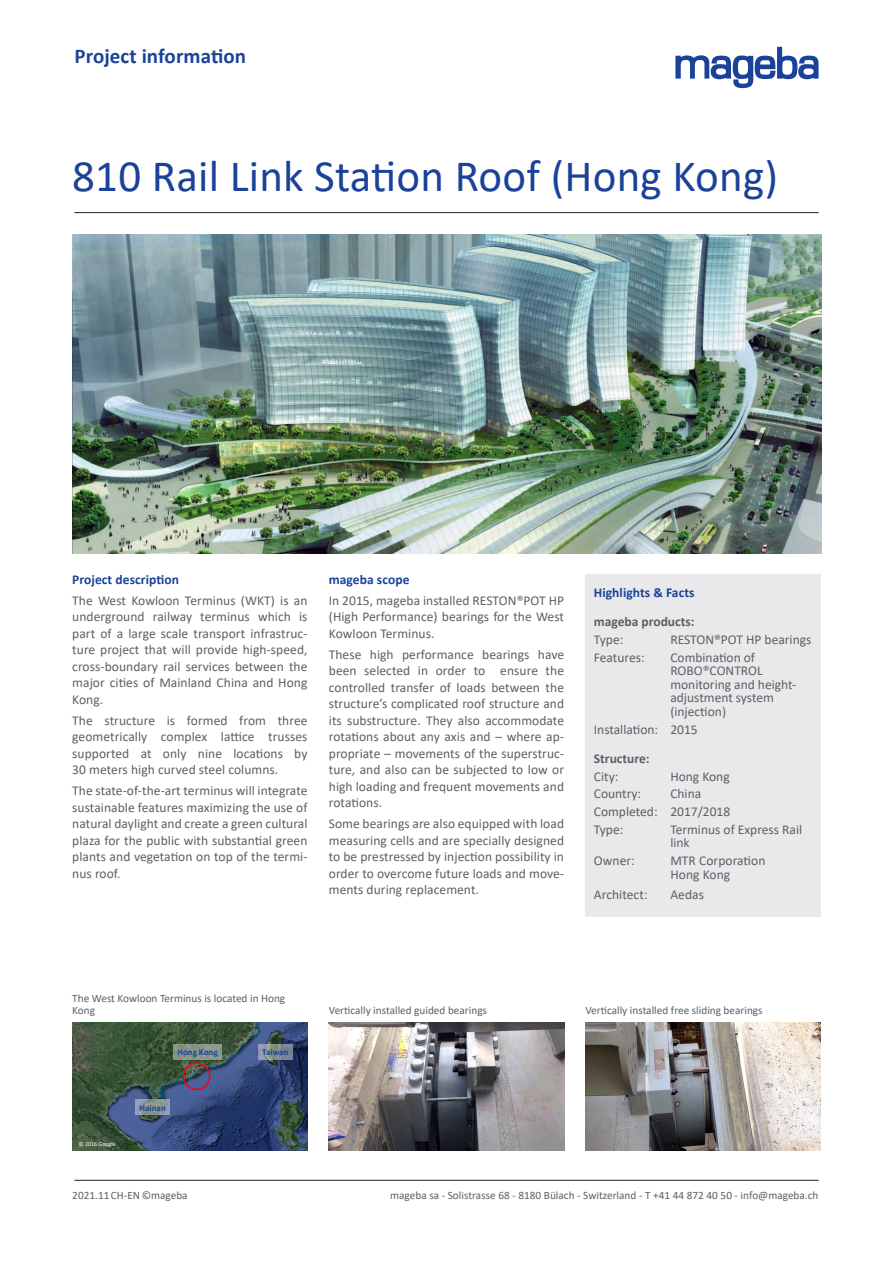
<style>
.page{position:relative;width:893px;height:1263px;background:#fff}
.page>*{position:absolute;margin:0;border:0;box-sizing:border-box;transform-origin:0 0}
.Header_top_Frontp{font:45px "Calibri";letter-spacing:.005em;color:#1b4299}
.t1{font:700 21px "Calibri";letter-spacing:.005em;color:#1b4299}
.Fliesstext{font:13.5px/16.5px "Calibri";letter-spacing:.005em;color:#5d5f63;text-align:justify}
.Aufzählung_Highlight{font:13.5px/13.5px "Calibri";color:#5d5f63}
.Title_Inhalt{font:700 13.5px "Calibri";letter-spacing:.005em;color:#1b4299}
.Highlight-Box_Aufzäh{font:700 13.5px "Calibri";color:#5d5f63}
.Bildbeschreibung{font:11.25px/12px "Calibri";color:#5d5f63}
.t2{font:700 9px "Calibri";color:#1b4299}
.t3{font:6px "Calibri";color:#fff}
</style>
<div class="page">
<hr style="left:74px;top:1180px;width:745px;height:1px;background:#231f20">
<hr style="left:74px;top:212px;width:745px;height:1px;background:#231f20">
<img style="left:73px;top:235px;width:748px;height:319px">
<img style="left:72px;top:1023px;width:236px;height:127px">
<img style="left:329px;top:1022px;width:235px;height:128px">
<img style="left:585px;top:1022px;width:236px;height:128px">
<div style="left:183px;top:1062px;width:27px;height:28px;border:2px solid #f00;border-radius:50%"></div>
<div style="left:585px;top:574px;width:236px;height:342px;background:#e9e9eb"></div>
<svg style="left:135px;top:1100px;width:35px;height:15px"></svg>
<svg style="left:173px;top:1044px;width:49px;height:15px"></svg>
<svg style="left:258px;top:1044px;width:35px;height:15px"></svg>
<svg style="left:675px;top:47px;width:144px;height:41px"></svg>
<p class="t1" style="left:74px;top:41px;width:173px">Project information</p>
<p class="Header_top_Frontp" style="left:72px;top:145px;width:707px">810 Rail Link Station Roof (Hong Kong)</p>
<p class="Title_Inhalt" style="left:72px;top:570px;width:108px">Project description</p>
<p class="Fliesstext" style="left:72px;top:592px;width:237px">The West Kowloon Terminus (WKT) is an underground railway terminus which is part of a large scale transport infrastruc&shy;ture project that will provide high-speed, cross-boundary rail services between the major cities of Mainland China and Hong Kong.</p>
<p class="Fliesstext" style="left:72px;top:712px;width:237px">The structure is formed from three geometrically complex lattice trusses supported at only nine locations by 30 meters high curved steel columns.</p>
<p class="Fliesstext" style="left:72px;top:782px;width:237px">The state-of-the-art terminus will integrate sustainable features maximizing the use of natural daylight and create a green cultural plaza for the public with substantial green plants and vegetation on top of the termi&shy;nus roof.</p>
<p class="Title_Inhalt" style="left:329px;top:570px;width:82px">mageba scope</p>
<p class="Fliesstext" style="left:329px;top:592px;width:237px">In 2015, mageba installed RESTON®POT HP (High Performance) bearings for the West Kowloon Terminus.</p>
<p class="Fliesstext" style="left:329px;top:646px;width:237px">These high performance bearings have been selected in order to ensure the controlled transfer of loads between the structure’s complicated roof structure and its substructure. They also accommodate rotations about any axis and – where ap&shy;propriate – movements of the superstruc&shy;ture, and also can be subjected to low or high loading and frequent movements and rotations.</p>
<p class="Fliesstext" style="left:329px;top:815px;width:237px">Some bearings are also equipped with load measuring cells and are specially designed to be prestressed by injection possibility in order to overcome future loads and move&shy;ments during replacement.</p>
<p class="Title_Inhalt" style="left:594px;top:583px;width:102px">Highlights &amp; Facts</p>
<p class="Highlight-Box_Aufzäh" style="left:594px;top:612px;width:102px">mageba products:</p>
<p class="Aufzählung_Highlight" style="left:594px;top:632px;width:31px">Type:</p>
<p class="Aufzählung_Highlight" style="left:670px;top:632px;width:143px">RESTON®POT HP bearings</p>
<p class="Aufzählung_Highlight" style="left:594px;top:650px;width:52px">Features:</p>
<p class="Aufzählung_Highlight" style="left:670px;top:650px;width:128px">Combination of<br>ROBO®CONTROL monitoring and height&shy;adjustment system (injection)</p>
<p class="Aufzählung_Highlight" style="left:594px;top:722px;width:105px">Installation: 2015</p>
<p class="Highlight-Box_Aufzäh" style="left:594px;top:749px;width:57px">Structure:</p>
<p class="Aufzählung_Highlight" style="left:594px;top:769px;width:26px">City:</p>
<p class="Aufzählung_Highlight" style="left:670px;top:769px;width:61px">Hong Kong</p>
<p class="Aufzählung_Highlight" style="left:594px;top:787px;width:49px">Country:</p>
<p class="Aufzählung_Highlight" style="left:670px;top:787px;width:32px">China</p>
<p class="Aufzählung_Highlight" style="left:594px;top:804px;width:138px">Completed: 2017/2018</p>
<p class="Aufzählung_Highlight" style="left:594px;top:822px;width:31px">Type:</p>
<p class="Aufzählung_Highlight" style="left:670px;top:822px;width:133px">Terminus of Express Rail link</p>
<p class="Aufzählung_Highlight" style="left:594px;top:853px;width:43px">Owner:</p>
<p class="Aufzählung_Highlight" style="left:670px;top:853px;width:97px">MTR Corporation<br>Hong Kong</p>
<p class="Aufzählung_Highlight" style="left:594px;top:888px;width:55px">Architect:</p>
<p class="Aufzählung_Highlight" style="left:670px;top:888px;width:35px">Aedas</p>
<p class="Bildbeschreibung" style="left:72px;top:992px;width:214px">The West Kowloon Terminus is located in Hong<br>Kong</p>
<p class="Bildbeschreibung" style="left:329px;top:1004px;width:160px">Vertically installed guided bearings</p>
<p class="Bildbeschreibung" style="left:585px;top:1004px;width:179px">Vertically installed free sliding bearings</p>
<p class="t3" style="left:79px;top:1140px;width:39px">© 2016 Google</p>
<p class="t2" style="left:177px;top:1045px;width:42px">Hong Kong</p>
<p class="t2" style="left:262px;top:1045px;width:28px">Taiwan</p>
<p class="t2" style="left:139px;top:1101px;width:28px">Hainan</p>
<p class="Bildbeschreibung" style="left:72px;top:1189px;width:117px">2021.11 CH-EN ©mageba</p>
<p class="Bildbeschreibung" style="left:390px;top:1189px;width:430px">mageba sa - Solistrasse 68 - 8180 Bülach - Switzerland - T +41 44 872 40 50 - info@mageba.ch</p>
</div>
